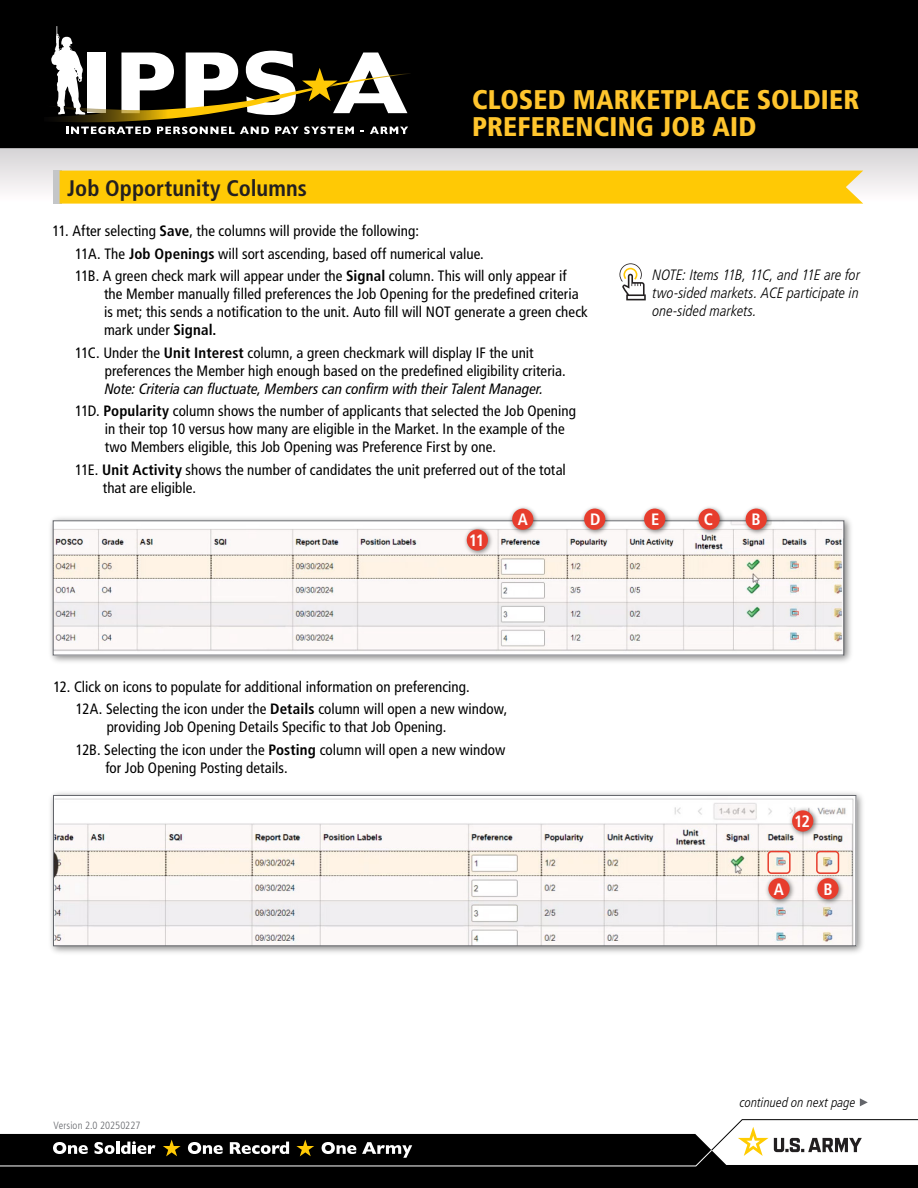
<style>
.page{position:relative;width:918px;height:1188px;background:#fff}
.page>*{position:absolute;margin:0;border:0;box-sizing:border-box;transform-origin:0 0}
.t1{font:900 condensed 27px/27px "Frutiger LT Std";letter-spacing:.005em;color:#ffc52d}
.t2{font:700 condensed 22.5px "Frutiger LT Std";color:#231f20}
.t3{font:700 condensed 16.5px "Frutiger LT Std";color:#fff}
.t4{font:condensed 15px/18px "Frutiger LT Std";letter-spacing:.005em;color:#000}
.t5{font:italic 300 condensed 15px/18px "Frutiger LT Pro";color:#000;text-align:justify}
.t6{font:italic condensed 15px "Frutiger LT Pro";color:#000}
.t7{font:italic 300 condensed 13.35px "Frutiger LT Pro";letter-spacing:.005em;color:#000}
.t8{font:300 condensed 10.5px "Frutiger LT Std";letter-spacing:.005em;color:#63656a}
.s1{font-weight:700}
</style>
<div class="page">
<svg style="left:0;top:148px;width:918px;height:42px;background:#dedbda"></svg>
<svg style="left:53px;top:171px;width:7px;height:33px"></svg>
<div style="left:60px;top:171px;width:803px;height:33px;background:#ffc905"></div>
<svg style="left:860px;top:1098px;width:8px;height:8px"></svg>
<div style="left:0;top:1166px;width:918px;height:22px;background:#000"></div>
<svg style="left:0;top:1119px;width:918px;height:47px"></svg>
<img style="left:50px;top:517px;width:801px;height:145px">
<img style="left:55px;top:522px;width:787px;height:131px">
<div style="left:53px;top:520px;width:791px;height:135px;border:1px solid #63656a"></div>
<img style="left:50px;top:792px;width:813px;height:161px">
<img style="left:55px;top:797px;width:799px;height:147px">
<div style="left:53px;top:795px;width:803px;height:151px;border:1px solid #63656a"></div>
<svg style="left:619px;top:263px;width:27px;height:37px"></svg>
<img style="left:461px;top:524px;width:35px;height:34px">
<div style="left:467px;top:529px;width:21px;height:22px;background:#e73d2d;border-radius:50%"></div>
<img style="left:507px;top:507px;width:34px;height:31px">
<div style="left:512px;top:509px;width:21px;height:21px;background:#e73d2d;border-radius:50%"></div>
<img style="left:740px;top:507px;width:35px;height:31px">
<div style="left:746px;top:509px;width:21px;height:21px;background:#e73d2d;border-radius:50%"></div>
<img style="left:693px;top:507px;width:35px;height:31px">
<div style="left:698px;top:509px;width:22px;height:21px;background:#e73d2d;border-radius:50%"></div>
<img style="left:578px;top:507px;width:35px;height:31px">
<div style="left:584px;top:509px;width:21px;height:21px;background:#e73d2d;border-radius:50%"></div>
<div style="left:816px;top:851px;width:23px;height:23px;border:2px solid #e73d2d;border-radius:3px"></div>
<div style="left:767px;top:851px;width:24px;height:23px;border:2px solid #e73d2d;border-radius:3px"></div>
<img style="left:638px;top:507px;width:35px;height:31px">
<div style="left:644px;top:509px;width:21px;height:21px;background:#e73d2d;border-radius:50%"></div>
<img style="left:786px;top:805px;width:35px;height:34px">
<div style="left:792px;top:810px;width:21px;height:22px;background:#e73d2d;border-radius:50%"></div>
<img style="left:763px;top:873px;width:34px;height:34px">
<div style="left:768px;top:878px;width:22px;height:21px;background:#e73d2d;border-radius:50%"></div>
<img style="left:812px;top:873px;width:34px;height:34px">
<div style="left:817px;top:878px;width:22px;height:21px;background:#e73d2d;border-radius:50%"></div>
<div style="left:0;top:0;width:918px;height:148px;background:#000"></div>
<svg style="left:51px;top:26px;width:359px;height:108px"></svg>
<h2 class="t2" style="left:67px;top:175px;width:241px">Job Opportunity Columns</h2>
<h1 class="t1" style="left:472px;top:86px;width:389px">CLOSED MARKETPLACE SOLDIER<br>PREFERENCING JOB AID</h1>
<p class="t4" style="left:75px;top:220px;width:493px;line-height:22.5px;text-indent:-23px">11. After selecting <span class="s1">Save</span>, the columns will provide the following:<br>11A. The <span class="s1">Job Openings</span> will sort ascending, based off numerical value.<br>11B. A green check mark will appear under the <span class="s1">Signal</span> column. This will only appear if</p>
<p class="t4" style="left:104px;top:285px;width:485px">the Member manually filled preferences the Job Opening for the predefined criteria is met; this sends a notification to the unit. Auto fill will NOT generate a green check mark under <span class="s1">Signal.</span></p>
<p class="t4" style="left:105px;top:344px;width:463px;text-indent:-29px">11C. Under the <span class="s1">Unit Interest</span> column, a green checkmark will display IF the unit preferences the Member high enough based on the predefined eligibility criteria.</p>
<p class="t6" style="left:105px;top:380px;width:440px">Note: Criteria can fluctuate, Members can confirm with their Talent Manager.</p>
<p class="t4" style="left:105px;top:402px;width:473px;text-indent:-29px">11D. <span class="s1">Popularity</span> column shows the number of applicants that selected the Job Opening in their top 10 versus how many are eligible in the Market. In the example of the two Members eligible, this Job Opening was Preference First by one.</p>
<p class="t4" style="left:103px;top:461px;width:465px;text-indent:-28px">11E. <span class="s1">Unit Activity</span> shows the number of candidates the unit preferred out of the total that are eligible.</p>
<p class="t5" style="left:653px;top:266px;width:209px">NOTE: Items 11B, 11C, and 11E are for two-sided markets. ACE participate in one-sided markets.</p>
<p class="t3" style="left:469px;top:530px;width:17px">11</p>
<p class="t3" style="left:518px;top:510px;width:12px">A</p>
<p class="t3" style="left:590px;top:510px;width:12px">D</p>
<p class="t3" style="left:651px;top:510px;width:10px">E</p>
<p class="t3" style="left:704px;top:510px;width:11px">C</p>
<p class="t3" style="left:752px;top:510px;width:11px">B</p>
<p class="t4" style="left:76px;top:675px;width:433px;line-height:22.5px;text-indent:-23px">12. Click on icons to populate for additional information on preferencing.<br>12A. Selecting the icon under the <span class="s1">Details</span> column will open a new window,</p>
<p class="t4" style="left:76px;top:716px;width:431px;line-height:22.5px;text-indent:31px">providing Job Opening Details Specific to that Job Opening.<br>12B. Selecting the icon under the <span class="s1">Posting</span> column will open a new window</p>
<p class="t4" style="left:105px;top:758px;width:184px">for Job Opening Posting details.</p>
<p class="t3" style="left:794px;top:811px;width:17px">12</p>
<p class="t3" style="left:774px;top:880px;width:12px">A</p>
<p class="t3" style="left:823px;top:880px;width:11px">B</p>
<p class="t8" style="left:54px;top:1119px;width:88px">Version 2.0 20250227</p>
<p class="t7" style="left:740px;top:1094px;width:117px">continued on next page</p>
</div>
